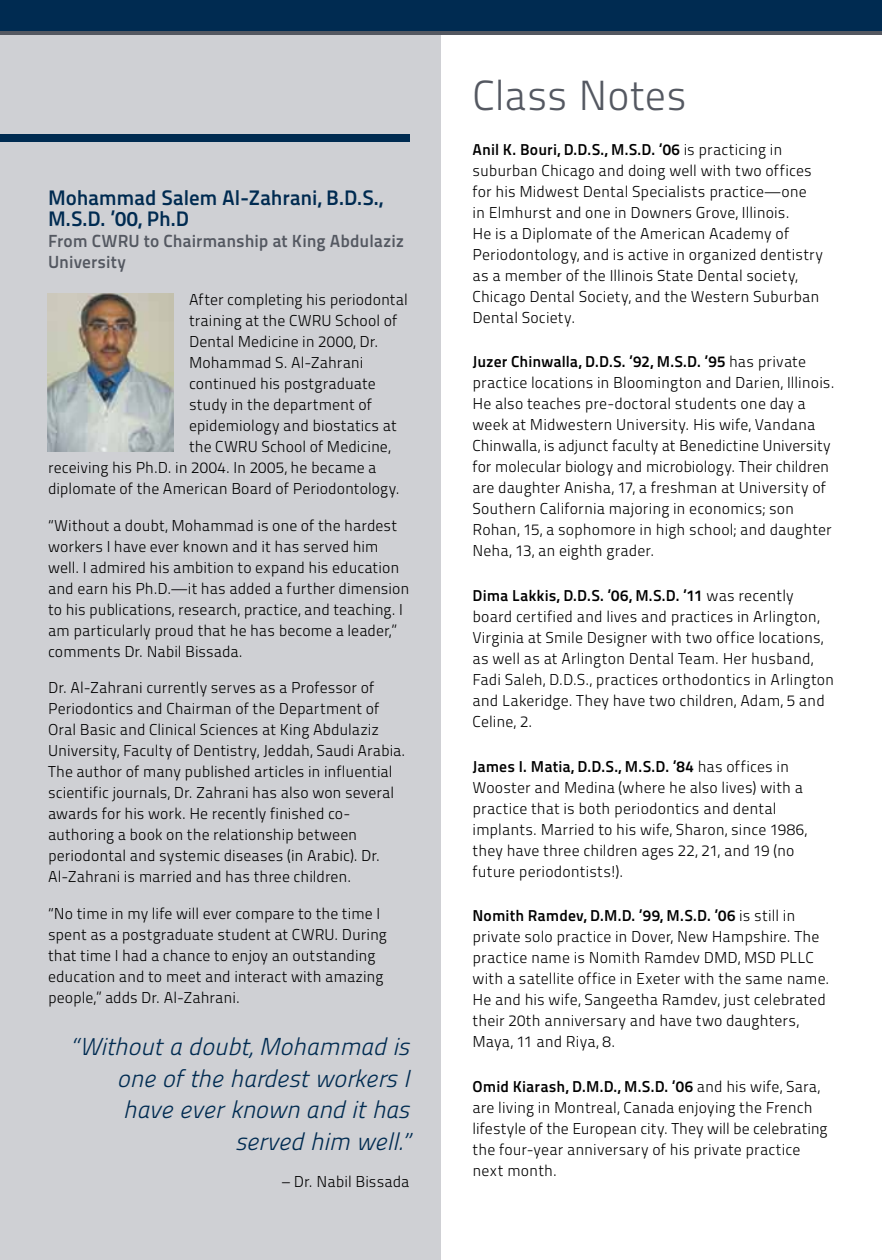
<style>
.page{position:relative;width:882px;height:1260px;background:#fff}
.page>*{position:absolute;margin:0;border:0;box-sizing:border-box;transform-origin:0 0}
.t1{font:42px "Titillium Maps 26 L 250 wt";color:#545861}
.t2{font:24.5px/31.5px "Titillitalic 250 wt";letter-spacing:-.01em;color:#002b51;text-align:right}
.t3{font:21px/21px "Titillium Maps 26 L 750 wt";letter-spacing:-.01em;color:#002b51}
.t4{font:17.5px/21px "Titillium Maps 26 L 750 wt";color:#545861}
.t5{font:15.75px/21px "Titillium Maps 26 L 250 wt";letter-spacing:.005em;color:#000}
.t6{font:15.75px "Titillium Maps 26 L 750 wt";letter-spacing:.005em;color:#000}
.s1{font-family:"Titillium Maps 26 L 250 wt"}
</style>
<div class="page">
<div style="left:0;top:0;width:441px;height:1260px;background:#cfd0d4"></div>
<div style="left:0;top:134px;width:410px;height:8px;background:#002b51"></div>
<div style="left:0;top:0;width:882px;height:32px;background:#002b51"></div>
<hr style="left:0;top:32px;width:882px;height:3px;background:#545861">
<img style="left:47px;top:294px;width:126px;height:157px">
<h3 class="t3" style="left:48px;top:186px;width:336px">Mohammad Salem Al-Zahrani, B.D.S.,<br>M.S.D. ’00, Ph.D</h3>
<p class="t4" style="left:48px;top:230px;width:358px">From CWRU to Chairmanship at King Abdulaziz<br>University</p>
<p class="t5" style="left:189px;top:288px;width:220px">After completing his periodontal</p>
<p class="t5" style="left:189px;top:309px;width:210px">training at the CWRU School of</p>
<p class="t5" style="left:189px;top:330px;width:191px">Dental Medicine in 2000, Dr.</p>
<p class="t5" style="left:189px;top:351px;width:176px">Mohammad S. Al-Zahrani</p>
<p class="t5" style="left:189px;top:372px;width:188px">continued his postgraduate</p>
<p class="t5" style="left:189px;top:393px;width:184px">study in the department of</p>
<p class="t5" style="left:189px;top:414px;width:209px">epidemiology and biostatics at</p>
<p class="t5" style="left:189px;top:435px;width:203px">the CWRU School of Medicine,</p>
<p class="t5" style="left:48px;top:456px;width:330px">receiving his Ph.D. in 2004. In 2005, he became a</p>
<p class="t5" style="left:48px;top:477px;width:353px">diplomate of the American Board of Periodontology.</p>
<p class="t5" style="left:48px;top:514px;width:363px">“Without a doubt, Mohammad is one of the hardest workers I have ever known and it has served him well. I admired his ambition to expand his education and earn his Ph.D.—it has added a further dimension to his publications, research, practice, and teaching. I am particularly proud that he has become a leader,” comments Dr. Nabil Bissada.</p>
<p class="t5" style="left:48px;top:677px;width:359px">Dr. Al-Zahrani currently serves as a Professor of Periodontics and Chairman of the Department of Oral Basic and Clinical Sciences at King Abdulaziz University, Faculty of Dentistry, Jeddah, Saudi Arabia.<br>The author of many published articles in influential scientific journals, Dr. Zahrani has also won several awards for his work. He recently finished co&shy;authoring a book on the relationship between periodontal and systemic diseases (in Arabic). Dr.<br>Al-Zahrani is married and has three children.</p>
<p class="t5" style="left:48px;top:902px;width:340px">“No time in my life will ever compare to the time I spent as a postgraduate student at CWRU. During that time I had a chance to enjoy an outstanding education and to meet and interact with amazing people,” adds Dr. Al-Zahrani.</p>
<h2 class="t2" style="left:70px;top:1030px;width:341px">“Without a doubt, Mohammad is one of the hardest workers I have ever known and it has served him well.”</h2>
<p class="t5" style="left:282px;top:1170px;width:129px">– Dr. Nabil Bissada</p>
<h1 class="t1" style="left:472px;top:65px;width:216px">Class Notes</h1>
<p class="t6" style="left:472px;top:137px;width:311px">Anil K. Bouri, D.D.S., M.S.D. ‘06 <span class="s1">is practicing in</span></p>
<p class="t5" style="left:473px;top:159px;width:352px">suburban Chicago and doing well with two offices for his Midwest Dental Specialists practice—one in Elmhurst and one in Downers Grove, Illinois.<br>He is a Diplomate of the American Academy of Periodontology, and is active in organized dentistry as a member of the Illinois State Dental society, Chicago Dental Society, and the Western Suburban Dental Society.</p>
<p class="t6" style="left:473px;top:350px;width:335px">Juzer Chinwalla, D.D.S. ’92, M.S.D. ’95 <span class="s1">has private</span></p>
<p class="t5" style="left:473px;top:372px;width:364px">practice locations in Bloomington and Darien, Illinois.<br>He also teaches pre-doctoral students one day a week at Midwestern University. His wife, Vandana Chinwalla, is adjunct faculty at Benedictine University for molecular biology and microbiology. Their children are daughter Anisha, 17, a freshman at University of Southern California majoring in economics; son Rohan, 15, a sophomore in high school; and daughter Neha, 13, an eighth grader.</p>
<p class="t6" style="left:473px;top:583px;width:323px">Dima Lakkis, D.D.S. ’06, M.S.D. ’11 <span class="s1">was recently</span></p>
<p class="t5" style="left:473px;top:605px;width:363px">board certified and lives and practices in Arlington, Virginia at Smile Designer with two office locations, as well as at Arlington Dental Team. Her husband, Fadi Saleh, D.D.S., practices orthodontics in Arlington and Lakeridge. They have two children, Adam, 5 and Celine, 2.</p>
<p class="t6" style="left:473px;top:754px;width:318px">James I. Matia, D.D.S., M.S.D. ’84 <span class="s1">has offices in</span></p>
<p class="t5" style="left:473px;top:776px;width:336px">Wooster and Medina (where he also lives) with a practice that is both periodontics and dental implants. Married to his wife, Sharon, since 1986, they have three children ages 22, 21, and 19 (no future periodontists!).</p>
<p class="t6" style="left:473px;top:904px;width:324px">Nomith Ramdev, D.M.D. ’99, M.S.D. ’06 <span class="s1">is still in</span></p>
<p class="t5" style="left:473px;top:925px;width:358px">private solo practice in Dover, New Hampshire. The practice name is Nomith Ramdev DMD, MSD PLLC with a satellite office in Exeter with the same name.<br>He and his wife, Sangeetha Ramdev, just celebrated their 20th anniversary and have two daughters, Maya, 11 and Riya, 8.</p>
<p class="t6" style="left:473px;top:1074px;width:349px">Omid Kiarash, D.M.D., M.S.D. ‘06 <span class="s1">and his wife, Sara,</span></p>
<p class="t5" style="left:473px;top:1096px;width:357px">are living in Montreal, Canada enjoying the French lifestyle of the European city. They will be celebrating the four-year anniversary of his private practice next month.</p>
</div>
